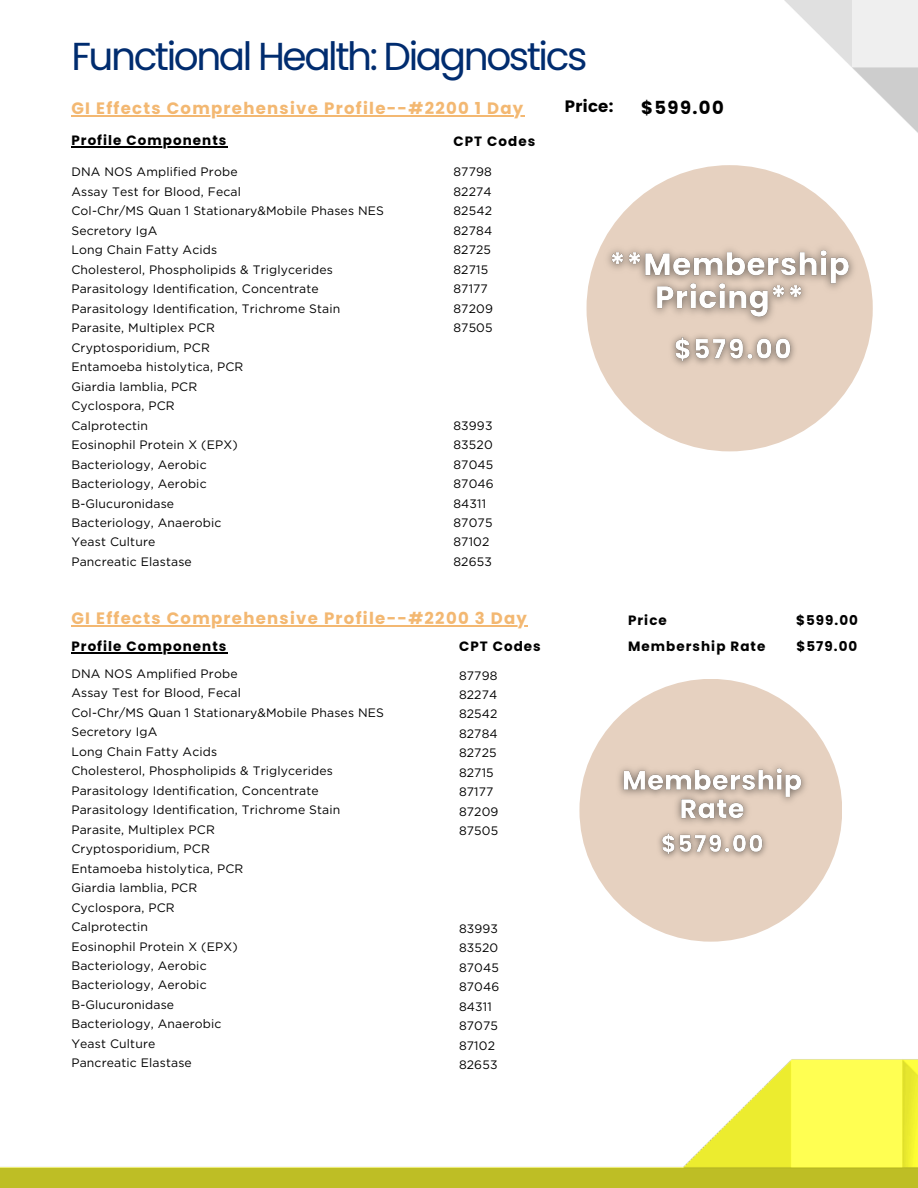
<style>
.page{position:relative;width:918px;height:1188px;background:#fff}
.page>*{position:absolute;margin:0;border:0;box-sizing:border-box;transform-origin:0 0}
.t1{font:39px "Poppins";letter-spacing:-.06em;color:#002c6f}
.t2{font:700 18px "Poppins";color:#000}
.t3{font:700 16.5px "Poppins";letter-spacing:.08em;color:#f3b872}
.t4{font:700 16.5px "Poppins";letter-spacing:.02em;color:#000}
.t5{font:700 13.5px "Poppins";letter-spacing:.08em;color:#000}
.t6{font:12.15px "Gotham";letter-spacing:.015em;color:#000}
</style>
<div class="page">
<hr style="left:71px;top:115px;width:454px;height:1px;background:#f3b872">
<hr style="left:71px;top:147px;width:157px;height:1px;background:#000">
<img style="left:784px;top:0;width:134px;height:133px">
<img style="left:0;top:1059px;width:918px;height:129px">
<hr style="left:71px;top:625px;width:457px;height:1px;background:#f3b872">
<hr style="left:71px;top:652px;width:157px;height:2px;background:#000">
<div style="left:587px;top:165px;width:286px;height:286px;background:#e6d1c0;border-radius:50%"></div>
<img style="left:597px;top:237px;width:268px;height:86px">
<img style="left:671px;top:335px;width:124px;height:30px">
<div style="left:579px;top:679px;width:263px;height:263px;background:#e6d1c0;border-radius:50%"></div>
<img style="left:618px;top:766px;width:188px;height:58px">
<img style="left:659px;top:832px;width:107px;height:26px">
<p class="t1" style="left:71px;top:29px;width:518px">Functional Health: Diagnostics</p>
<p class="t4" style="left:565px;top:95px;width:50px">Price:</p>
<p class="t2" style="left:641px;top:95px;width:84px">$599.00</p>
<p class="t3" style="left:71px;top:97px;width:454px">GI Effects Comprehensive Profile--#2200 1 Day</p>
<p class="t5" style="left:71px;top:131px;width:157px">Profile Components</p>
<p class="t6" style="left:453px;top:165px;width:40px">87798</p>
<p class="t6" style="left:453px;top:184px;width:40px">82274</p>
<h6 class="t6" style="left:453px;top:204px;width:40px">82542</h6>
<p class="t6" style="left:453px;top:223px;width:40px">82784</p>
<p class="t6" style="left:453px;top:243px;width:39px">82725</p>
<p class="t6" style="left:453px;top:262px;width:36px">82715</p>
<p class="t6" style="left:453px;top:282px;width:36px">87177</p>
<p class="t6" style="left:453px;top:301px;width:41px">87209</p>
<p class="t6" style="left:453px;top:321px;width:41px">87505</p>
<p class="t5" style="left:453px;top:132px;width:83px">CPT Codes</p>
<p class="t6" style="left:71px;top:165px;width:168px">DNA NOS Amplified Probe</p>
<h1 class="t6" style="left:71px;top:184px;width:171px">Assay Test for Blood, Fecal</h1>
<h5 class="t6" style="left:71px;top:204px;width:314px">Col-Chr/MS Quan 1 Stationary&amp;Mobile Phases NES</h5>
<h5 class="t6" style="left:71px;top:223px;width:88px">Secretory IgA</h5>
<h5 class="t6" style="left:71px;top:243px;width:147px">Long Chain Fatty Acids</h5>
<h6 class="t6" style="left:71px;top:262px;width:263px">Cholesterol, Phospholipids &amp; Triglycerides</h6>
<p class="t6" style="left:71px;top:282px;width:249px">Parasitology Identification, Concentrate</p>
<p class="t6" style="left:71px;top:301px;width:271px">Parasitology Identification, Trichrome Stain</p>
<p class="t6" style="left:71px;top:321px;width:145px">Parasite, Multiplex PCR</p>
<p class="t6" style="left:71px;top:340px;width:140px">Cryptosporidium, PCR</p>
<p class="t6" style="left:71px;top:360px;width:174px">Entamoeba histolytica, PCR</p>
<p class="t6" style="left:71px;top:379px;width:128px">Giardia lamblia, PCR</p>
<p class="t6" style="left:71px;top:398px;width:105px">Cyclospora, PCR</p>
<p class="t6" style="left:71px;top:418px;width:78px">Calprotectin</p>
<p class="t6" style="left:71px;top:437px;width:168px">Eosinophil Protein X (EPX)</p>
<p class="t6" style="left:71px;top:457px;width:137px">Bacteriology, Aerobic</p>
<p class="t6" style="left:71px;top:476px;width:137px">Bacteriology, Aerobic</p>
<p class="t6" style="left:71px;top:496px;width:104px">B-Glucuronidase</p>
<p class="t6" style="left:71px;top:515px;width:152px">Bacteriology, Anaerobic</p>
<p class="t6" style="left:71px;top:535px;width:86px">Yeast Culture</p>
<p class="t6" style="left:71px;top:554px;width:122px">Pancreatic Elastase</p>
<p class="t6" style="left:453px;top:418px;width:41px">83993</p>
<p class="t6" style="left:453px;top:437px;width:41px">83520</p>
<p class="t6" style="left:453px;top:457px;width:41px">87045</p>
<p class="t6" style="left:453px;top:476px;width:42px">87046</p>
<p class="t6" style="left:453px;top:496px;width:34px">84311</p>
<p class="t6" style="left:453px;top:515px;width:41px">87075</p>
<p class="t6" style="left:453px;top:535px;width:38px">87102</p>
<p class="t6" style="left:453px;top:554px;width:40px">82653</p>
<p class="t3" style="left:71px;top:607px;width:457px">GI Effects Comprehensive Profile--#2200 3 Day</p>
<p class="t5" style="left:71px;top:637px;width:157px">Profile Components</p>
<p class="t6" style="left:459px;top:668px;width:40px">87798</p>
<p class="t6" style="left:459px;top:687px;width:40px">82274</p>
<p class="t6" style="left:459px;top:707px;width:40px">82542</p>
<h6 class="t6" style="left:459px;top:726px;width:40px">82784</h6>
<h6 class="t6" style="left:459px;top:746px;width:39px">82725</h6>
<h6 class="t6" style="left:459px;top:765px;width:36px">82715</h6>
<h6 class="t6" style="left:459px;top:785px;width:36px">87177</h6>
<p class="t6" style="left:459px;top:804px;width:41px">87209</p>
<p class="t6" style="left:459px;top:824px;width:41px">87505</p>
<p class="t5" style="left:459px;top:637px;width:83px">CPT Codes</p>
<p class="t6" style="left:71px;top:666px;width:168px">DNA NOS Amplified Probe</p>
<p class="t6" style="left:71px;top:686px;width:171px">Assay Test for Blood, Fecal</p>
<h3 class="t6" style="left:71px;top:705px;width:314px">Col-Chr/MS Quan 1 Stationary&amp;Mobile Phases NES</h3>
<h5 class="t6" style="left:71px;top:725px;width:88px">Secretory IgA</h5>
<h6 class="t6" style="left:71px;top:744px;width:147px">Long Chain Fatty Acids</h6>
<p class="t6" style="left:71px;top:764px;width:263px">Cholesterol, Phospholipids &amp; Triglycerides</p>
<p class="t6" style="left:71px;top:783px;width:249px">Parasitology Identification, Concentrate</p>
<p class="t6" style="left:71px;top:803px;width:271px">Parasitology Identification, Trichrome Stain</p>
<p class="t6" style="left:71px;top:822px;width:145px">Parasite, Multiplex PCR</p>
<p class="t6" style="left:71px;top:841px;width:140px">Cryptosporidium, PCR</p>
<p class="t6" style="left:71px;top:861px;width:174px">Entamoeba histolytica, PCR</p>
<p class="t6" style="left:71px;top:880px;width:128px">Giardia lamblia, PCR</p>
<p class="t6" style="left:71px;top:900px;width:105px">Cyclospora, PCR</p>
<p class="t6" style="left:71px;top:919px;width:78px">Calprotectin</p>
<p class="t6" style="left:71px;top:939px;width:168px">Eosinophil Protein X (EPX)</p>
<p class="t6" style="left:71px;top:958px;width:137px">Bacteriology, Aerobic</p>
<p class="t6" style="left:71px;top:978px;width:137px">Bacteriology, Aerobic</p>
<p class="t6" style="left:71px;top:997px;width:104px">B-Glucuronidase</p>
<p class="t6" style="left:71px;top:1017px;width:152px">Bacteriology, Anaerobic</p>
<p class="t6" style="left:71px;top:1036px;width:86px">Yeast Culture</p>
<p class="t6" style="left:71px;top:1056px;width:122px">Pancreatic Elastase</p>
<p class="t6" style="left:459px;top:921px;width:41px">83993</p>
<p class="t6" style="left:459px;top:941px;width:41px">83520</p>
<p class="t6" style="left:459px;top:960px;width:41px">87045</p>
<p class="t6" style="left:459px;top:979px;width:42px">87046</p>
<p class="t6" style="left:459px;top:999px;width:34px">84311</p>
<p class="t6" style="left:459px;top:1018px;width:41px">87075</p>
<p class="t6" style="left:459px;top:1038px;width:38px">87102</p>
<p class="t6" style="left:459px;top:1057px;width:40px">82653</p>
<p class="t5" style="left:628px;top:611px;width:40px">Price</p>
<p class="t5" style="left:628px;top:637px;width:139px">Membership Rate</p>
<p class="t5" style="left:796px;top:611px;width:63px">$599.00</p>
<p class="t5" style="left:797px;top:637px;width:62px">$579.00</p>
</div>
